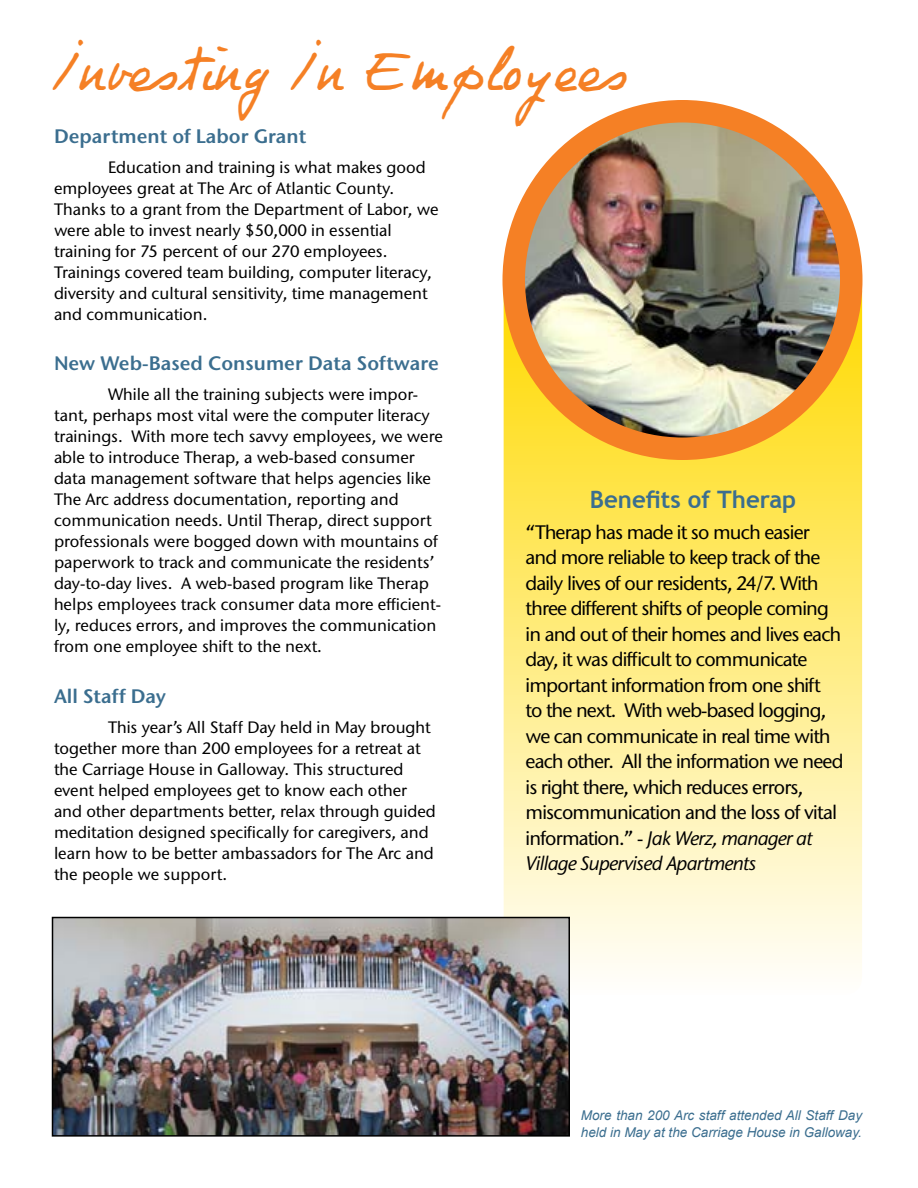
<style>
.page{position:relative;width:918px;height:1188px;background:#fff}
.page>*{position:absolute;margin:0;border:0;box-sizing:border-box;transform-origin:0 0}
.t1{font:48px "Philing";color:#f58025}
.t2{font:700 24px "Trebuchet MS";color:#3b6e8f}
.t3{font:500 19.5px/25.5px "Stone Sans ITC Std";letter-spacing:-.04em;color:#000}
.t4{font:600 19.5px "Stone Sans ITC Std";color:#3b6e8f}
.t5{font:500 16.5px/21px "Stone Sans ITC Std";color:#000}
.t6{font:italic 13.5px/16.2px "Arial";color:#3b6e8f}
.s1{font-style:italic}
</style>
<div class="page">
<svg style="left:504px;top:293px;width:358px;height:678px;background:#feee93"></svg>
<img style="left:514px;top:121px;width:337px;height:328px">
<div style="left:502px;top:100px;width:360px;height:360px;border:22px solid #f58025;border-radius:50%"></div>
<img style="left:55px;top:920px;width:512px;height:214px">
<div style="left:52px;top:917px;width:518px;height:220px;border:2px solid #000"></div>
<h1 class="t1" style="left:52px;top:45px;width:578px">Investing In Employees</h1>
<p class="t4" style="left:54px;top:124px;width:254px">Department of Labor Grant</p>
<p class="t5" style="left:54px;top:157px;width:386px;text-indent:54px">Education and training is what makes good employees great at The Arc of Atlantic County.<br>Thanks to a grant from the Department of Labor, we were able to invest nearly $50,000 in essential training for 75 percent of our 270 employees.<br>Trainings covered team building, computer literacy, diversity and cultural sensitivity, time management and communication.</p>
<p class="t4" style="left:54px;top:351px;width:386px">New Web-Based Consumer Data Software</p>
<p class="t5" style="left:54px;top:384px;width:390px;text-indent:54px">While all the training subjects were impor&shy;tant, perhaps most vital were the computer literacy trainings. With more tech savvy employees, we were able to introduce Therap, a web-based consumer data management software that helps agencies like The Arc address documentation, reporting and communication needs. Until Therap, direct support professionals were bogged down with mountains of paperwork to track and communicate the residents’ day-to-day lives. A web-based program like Therap helps employees track consumer data more efficient&shy;ly, reduces errors, and improves the communication from one employee shift to the next.</p>
<p class="t4" style="left:54px;top:684px;width:113px">All Staff Day</p>
<p class="t5" style="left:54px;top:716px;width:383px;text-indent:54px">This year’s All Staff Day held in May brought together more than 200 employees for a retreat at the Carriage House in Galloway. This structured event helped employees get to know each other and other departments better, relax through guided meditation designed specifically for caregivers, and learn how to be better ambassadors for The Arc and the people we support.</p>
<h2 class="t2" style="left:590px;top:485px;width:208px">Benefits of Therap</h2>
<p class="t3" style="left:526px;top:519px;width:319px">“Therap has made it so much easier and more reliable to keep track of the daily lives of our residents, 24/7. With three different shifts of people coming in and out of their homes and lives each day, it was difficult to communicate important information from one shift<br>to the next. With web-based logging, we can communicate in real time with each other. All the information we need is right there, which reduces errors, miscommunication and the loss of vital information.” - <span class="s1">Jak Werz, manager at Village Supervised Apartments</span></p>
<p class="t6" style="left:581px;top:1108px;width:283px">More than 200 Arc staff attended All Staff Day held in May at the Carriage House in Galloway.</p>
</div>
